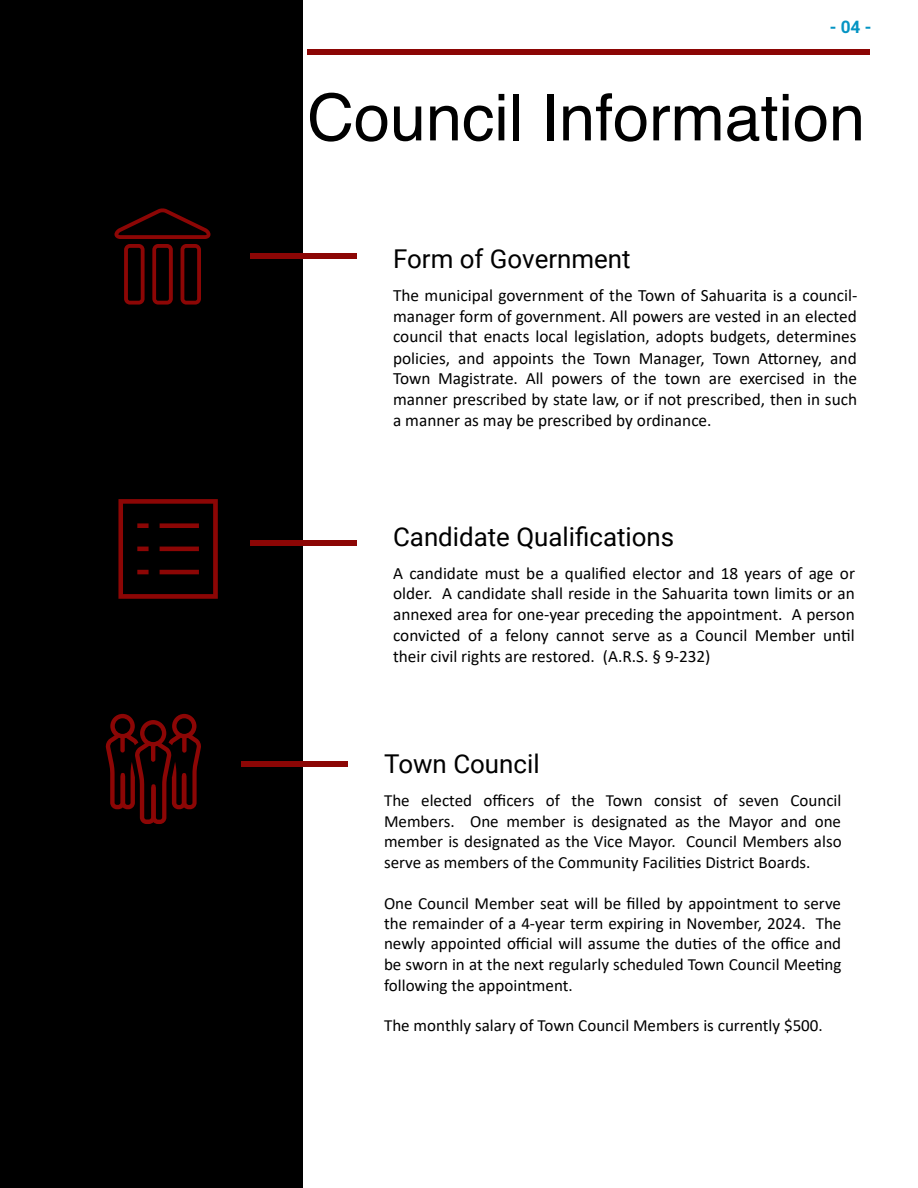
<style>
.page{position:relative;width:918px;height:1188px;background:#fff}
.page>*{position:absolute;margin:0;border:0;box-sizing:border-box;transform-origin:0 0}
.t1{font:64.8px "Helvetica";color:#000}
.t2{font:25.95px "Roboto";color:#000}
.t3{font:17.25px/20.7px "Calibri";color:#000;text-align:justify}
.t4{font:700 17.25px "Roboto";color:#0494c3}
.t5{font:17.1px/20.5px "Calibri";color:#000;text-align:justify}
</style>
<div class="page">
<div style="left:0;top:0;width:302px;height:1188px;background:#000"></div>
<div style="left:307px;top:49px;width:200px;height:6px;background:#8c0605"></div>
<div style="left:507px;top:49px;width:200px;height:6px;background:#8c0605"></div>
<div style="left:707px;top:49px;width:163px;height:6px;background:#8c0605"></div>
<div style="left:251px;top:253px;width:105px;height:6px;background:#8c0605"></div>
<svg style="left:114px;top:208px;width:97px;height:97px"></svg>
<div style="left:251px;top:540px;width:105px;height:5px;background:#8c0605"></div>
<svg style="left:118px;top:499px;width:100px;height:100px"></svg>
<div style="left:242px;top:761px;width:105px;height:5px;background:#8c0605"></div>
<svg style="left:106px;top:714px;width:95px;height:110px"></svg>
<p class="t4" style="left:830px;top:17px;width:43px">- 04 -</p>
<h1 class="t1" style="left:307px;top:91px;width:559px">Council Information</h1>
<h2 class="t2" style="left:393px;top:244px;width:239px">Form of Government</h2>
<p class="t3" style="left:393px;top:287px;width:466px">The municipal government of the Town of Sahuarita is a council&shy;manager form of government. All powers are vested in an elected council that enacts local legislation, adopts budgets, determines policies, and appoints the Town Manager, Town Attorney, and Town Magistrate. All powers of the town are exercised in the manner prescribed by state law, or if not prescribed, then in such a manner as may be prescribed by ordinance.</p>
<h2 class="t2" style="left:393px;top:522px;width:283px">Candidate Qualifications</h2>
<p class="t3" style="left:393px;top:564px;width:463px">A candidate must be a qualified elector and 18 years of age or older. A candidate shall reside in the Sahuarita town limits or an annexed area for one-year preceding the appointment. A person convicted of a felony cannot serve as a Council Member until their civil rights are restored. (A.R.S. § 9-232)</p>
<h2 class="t2" style="left:384px;top:749px;width:157px">Town Council</h2>
<p class="t5" style="left:384px;top:792px;width:459px">The elected officers of the Town consist of seven Council Members. One member is designated as the Mayor and one member is designated as the Vice Mayor. Council Members also serve as members of the Community Facilities District Boards.</p>
<p class="t5" style="left:384px;top:894px;width:459px">One Council Member seat will be filled by appointment to serve the remainder of a 4-year term expiring in November, 2024. The newly appointed official will assume the duties of the office and be sworn in at the next regularly scheduled Town Council Meeti ng following the appointment.</p>
<p class="t5" style="left:384px;top:1017px;width:440px">The monthly salary of Town Council Members is currently $500.</p>
</div>
